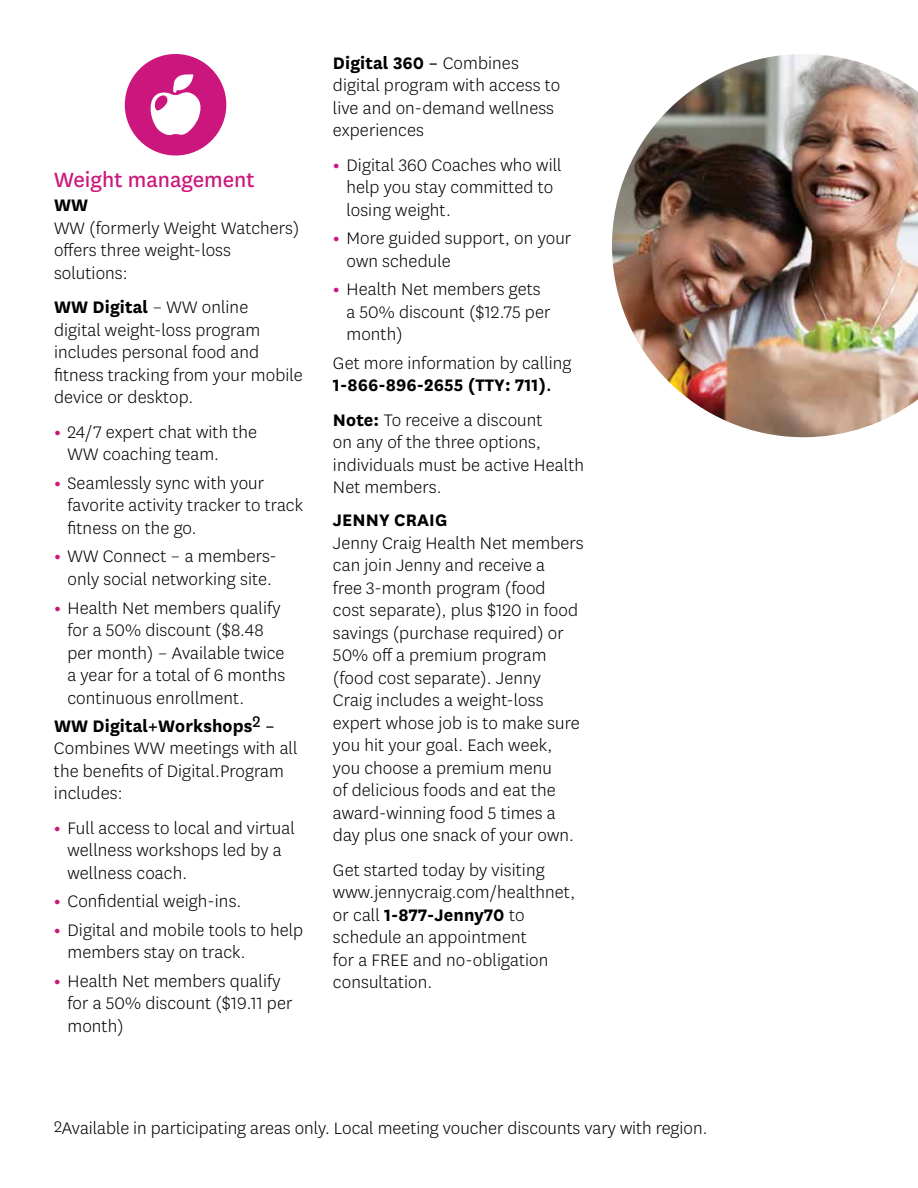
<style>
.page{position:relative;width:918px;height:1188px;background:#fff}
.page>*{position:absolute;margin:0;border:0;box-sizing:border-box;transform-origin:0 0}
.t1{font:24px "Centene Sans";color:#cb177d}
.t2{font:300 19.5px/22.5px "Centene Sans";letter-spacing:.005em;color:#000}
.t3{font:700 19.5px "Centene Sans";letter-spacing:.005em;color:#000}
.s1{font-weight:700}
.s2{font-weight:700;color:#cb177d}
.s3{font-weight:400}
.s4{font-size:18px}
</style>
<div class="page">
<div style="left:125px;top:54px;width:101px;height:102px;background:#cb177d;border-radius:50%"></div>
<svg style="left:150px;top:74px;width:51px;height:62px"></svg>
<img style="left:612px;top:54px;width:306px;height:383px">
<p class="t1" style="left:54px;top:164px;width:202px">Weight management</p>
<p class="t3" style="left:54px;top:192px;width:36px">WW</p>
<p class="t2" style="left:54px;top:216px;width:247px">WW (formerly Weight Watchers) offers three weight-loss solutions:</p>
<p class="t2" style="left:54px;top:296px;width:250px"><span class="s1">WW Digital</span> – WW online<br>digital weight-loss program includes personal food and fitness tracking from your mobile device or desktop.</p>
<p class="t2" style="left:67px;top:420px;width:191px;text-indent:-13px"><span class="s2">•</span> 24/7 expert chat with the<br>WW coaching team.</p>
<p class="t2" style="left:67px;top:471px;width:237px;text-indent:-13px"><span class="s2">•</span> Seamlessly sync with your favorite activity tracker to track fitness on the go.</p>
<p class="t2" style="left:54px;top:545px;width:224px;text-align:center"><span class="s2">•</span> WW Connect – a members&shy;only social networking site.</p>
<p class="t2" style="left:67px;top:596px;width:219px;text-indent:-13px"><span class="s2">•</span> Health Net members qualify for a 50% discount ($8.48 per month) – Available twice a year for a total of 6 months continuous enrollment.</p>
<p class="t2" style="left:54px;top:714px;width:245px"><span class="s1">WW Digital+Workshops</span><sup>2</sup> <span class="s3">–<br></span>Combines WW meetings with all the benefits of Digital.Program includes:</p>
<p class="t2" style="left:67px;top:816px;width:229px;text-indent:-13px"><span class="s2">•</span> Full access to local and virtual wellness workshops led by a wellness coach.</p>
<p class="t2" style="left:54px;top:890px;width:189px"><span class="s2">•</span> Confidential weigh-ins.</p>
<p class="t2" style="left:67px;top:918px;width:237px;text-indent:-13px"><span class="s2">•</span> Digital and mobile tools to help members stay on track.</p>
<p class="t2" style="left:67px;top:969px;width:226px;text-indent:-13px"><span class="s2">•</span> Health Net members qualify for a 50% discount ($19.11 per month)</p>
<p class="t2" style="left:333px;top:51px;width:229px"><span class="s1">Digital 360</span> <span class="s3">–</span> Combines digital program with access to live and on-demand wellness experiences</p>
<p class="t2" style="left:346px;top:153px;width:217px;text-indent:-13px"><span class="s2">•</span> Digital 360 Coaches who will help you stay committed to losing weight.</p>
<p class="t2" style="left:346px;top:226px;width:226px;text-indent:-13px"><span class="s2">•</span> More guided support, on your own schedule</p>
<p class="t2" style="left:346px;top:277px;width:206px;text-indent:-13px"><span class="s2">•</span> Health Net members gets a 50% discount ($12.75 per month)</p>
<p class="t2" style="left:333px;top:351px;width:240px">Get more information by calling<br><span class="s1">1-866-896-2655 (TTY: 711)</span><span class="s3">.</span></p>
<p class="t2" style="left:333px;top:408px;width:252px"><span class="s1">Note:</span> To receive a discount<br>on any of the three options, individuals must be active Health<br>Net members.</p>
<p class="t3" style="left:333px;top:506px;width:116px">JENNY CRAIG</p>
<p class="t2" style="left:333px;top:531px;width:252px">Jenny Craig Health Net members can join Jenny and receive a<br>free 3-month program (food<br>cost separate), plus $120 in food savings (purchase required) or<br>50% off a premium program (food cost separate). Jenny<br>Craig includes a weight-loss expert whose job is to make sure you hit your goal. Each week, you choose a premium menu<br>of delicious foods and eat the award-winning food 5 times a day plus one snack of your own.</p>
<p class="t2" style="left:333px;top:858px;width:244px">Get started today by visiting www.jennycraig.com/healthnet, or call <span class="s1">1-877-Jenny70</span> to schedule an appointment<br>for a FREE and no-obligation consultation.</p>
<p class="t2" style="left:54px;top:1116px;width:655px"><span class="s4">2</span>Available in participating areas only. Local meeting voucher discounts vary with region.</p>
</div>
